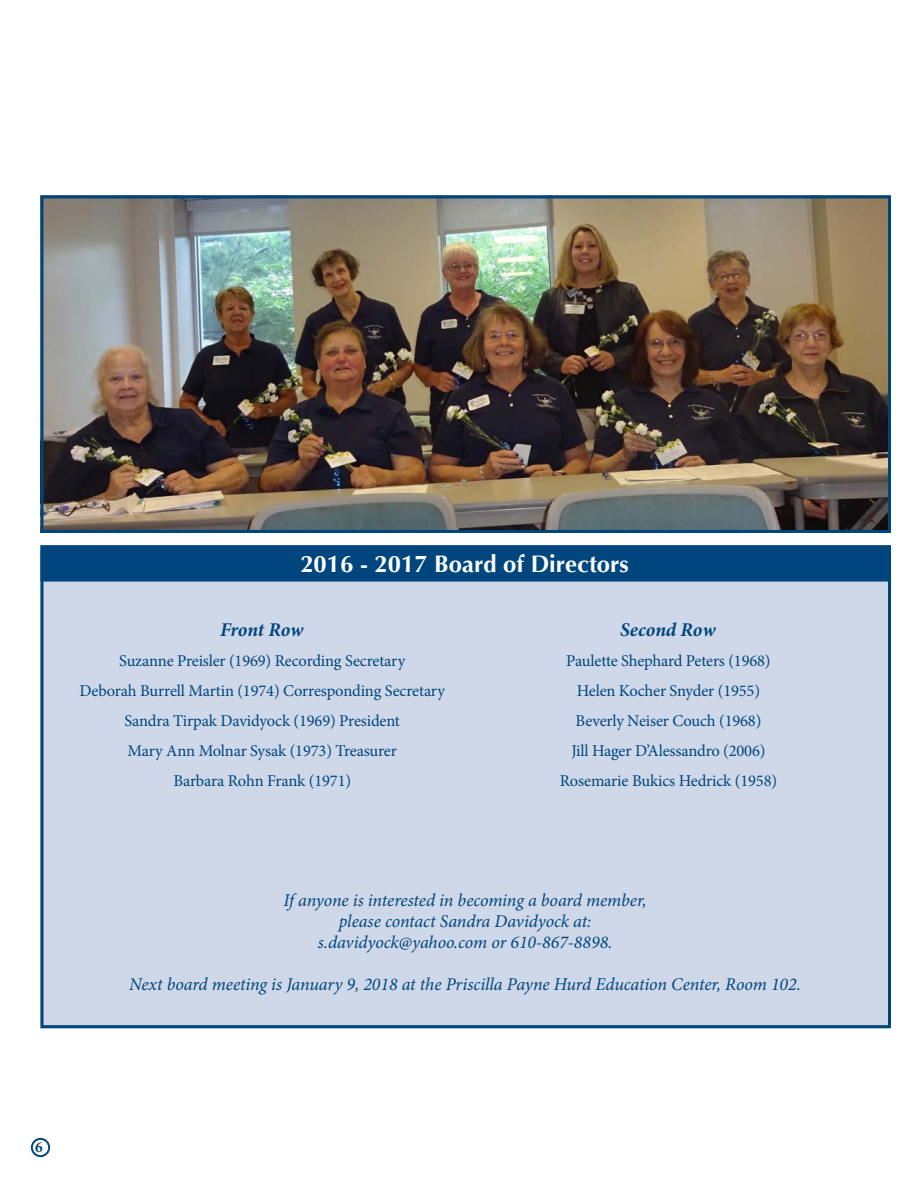
<style>
.page{position:relative;width:918px;height:1188px;background:#fff}
.page>*{position:absolute;margin:0;border:0;box-sizing:border-box;transform-origin:0 0}
.t1{font:700 23.85px "Optima";color:#fff}
.t2{font:italic 700 19.5px "Minion Pro";letter-spacing:-.005em;color:#00467e}
.t3{font:italic 18px "Minion Pro";letter-spacing:-.005em;color:#00467e}
.t4{font:16.5px "Minion Pro";letter-spacing:-.01em;color:#00467e}
.t5{font:700 15.15px "Minion Pro";color:#00467e}
</style>
<div class="page">
<div style="left:40px;top:551px;width:849px;height:477px;background:#cfd8e8"></div>
<div style="left:40px;top:545px;width:851px;height:37px;background:#00467e;border:2px solid #00467e"></div>
<img style="left:44px;top:199px;width:843px;height:330px">
<div style="left:40px;top:195px;width:851px;height:338px;border:3px solid #00467e"></div>
<div style="left:31px;top:1138px;width:19px;height:19px;border:2px solid #00467e;border-radius:50%"></div>
<p class="t1" style="left:300px;top:550px;width:330px">2016 - 2017 Board of Directors</p>
<p class="t2" style="left:220px;top:616px;width:85px">Front Row</p>
<p class="t2" style="left:620px;top:616px;width:97px">Second Row</p>
<p class="t4" style="left:566px;top:650px;width:206px">Paulette Shephard Peters (1968)</p>
<p class="t4" style="left:577px;top:680px;width:185px">Helen Kocher Snyder (1955)</p>
<p class="t4" style="left:576px;top:710px;width:187px">Beverly Neiser Couch (1968)</p>
<p class="t4" style="left:571px;top:740px;width:196px">Jill Hager D’Alessandro (2006)</p>
<p class="t4" style="left:560px;top:770px;width:219px">Rosemarie Bukics Hedrick (1958)</p>
<p class="t4" style="left:119px;top:650px;width:287px">Suzanne Preisler (1969) Recording Secretary</p>
<p class="t4" style="left:80px;top:680px;width:367px">Deborah Burrell Martin (1974) Corresponding Secretary</p>
<p class="t4" style="left:125px;top:710px;width:277px">Sandra Tirpak Davidyock (1969) President</p>
<p class="t4" style="left:128px;top:740px;width:271px">Mary Ann Molnar Sysak (1973) Treasurer</p>
<p class="t4" style="left:173px;top:770px;width:179px">Barbara Rohn Frank (1971)</p>
<p class="t3" style="left:284px;top:888px;width:364px">If anyone is interested in becoming a board member,</p>
<p class="t3" style="left:339px;top:909px;width:254px">please contact Sandra Davidyock at:</p>
<p class="t3" style="left:318px;top:930px;width:296px">s.davidyock@yahoo.com or 610-867-8898.</p>
<p class="t3" style="left:129px;top:972px;width:673px">Next board meeting is January 9, 2018 at the Priscilla Payne Hurd Education Center, Room 102.</p>
<p class="t5" style="left:35px;top:1137px;width:9px">6</p>
</div>
